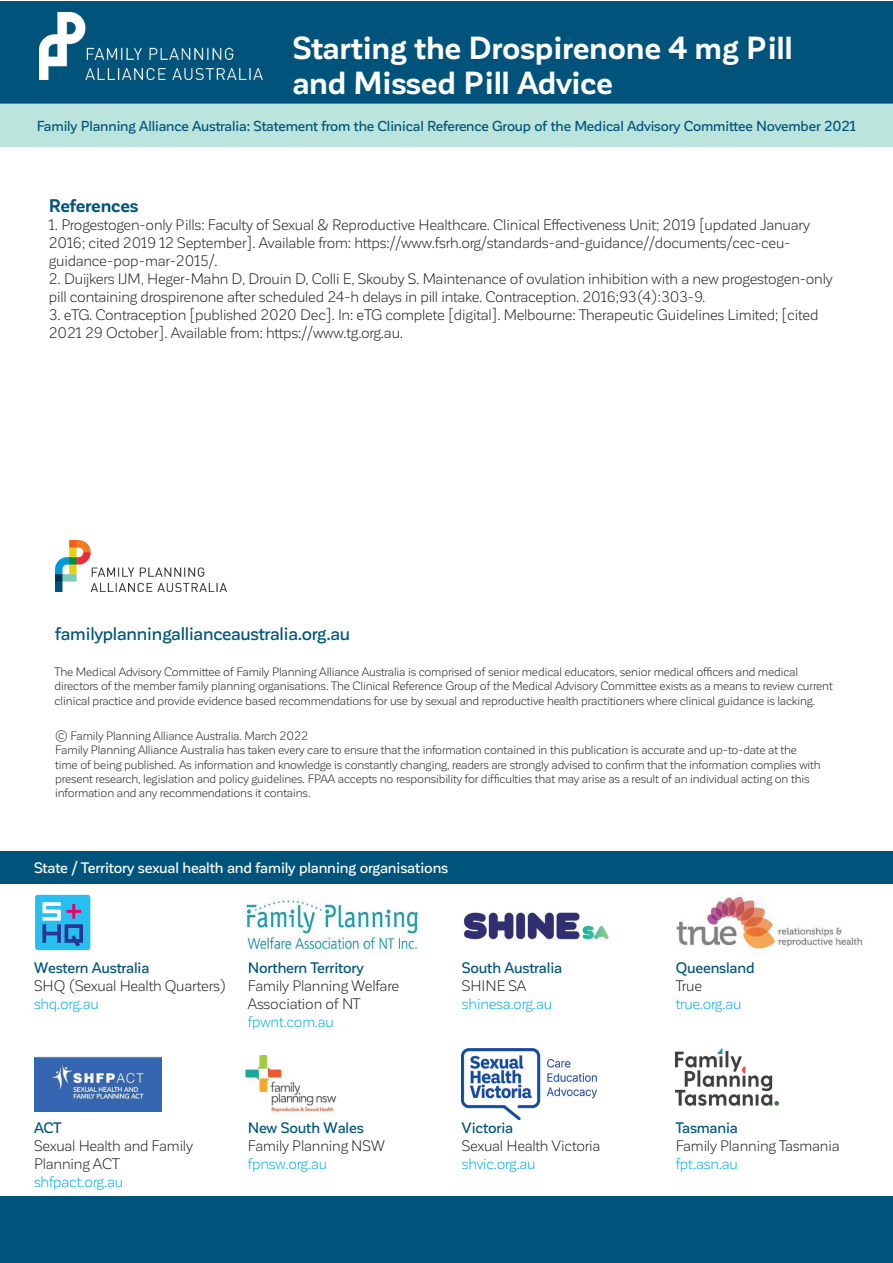
<style>
.page{position:relative;width:893px;height:1263px;background:#fff}
.page>*{position:absolute;margin:0;border:0;box-sizing:border-box;transform-origin:0 0}
.t1{font:700 31.5px/34.7px "Corporative Sans";letter-spacing:-.01em;color:#fff}
.t2{font:500 18px "Corporative Sans";letter-spacing:-.01em;color:#00547b}
.t3{font:700 18px "Corporative Sans";letter-spacing:-.01em;color:#00547b}
.t4{font:15px/18px "Corporative Sans";letter-spacing:-.015em;color:#231f20}
.t5{font:15px "Corporative Sans";letter-spacing:-.015em;color:#00aeef}
.t6{font:500 15px "Corporative Sans";letter-spacing:-.01em;color:#00547b}
.t7{font:500 15px "Corporative Sans";letter-spacing:-.01em;color:#fff}
.t8{font:500 14.25px "Corporative Sans";letter-spacing:-.01em;color:#00547b}
.t9{font:12px/14.4px "Corporative Sans";letter-spacing:-.015em;color:#231f20}
</style>
<div class="page">
<div style="left:0;top:1px;width:893px;height:102px;background:#00547b"></div>
<img style="left:39px;top:13px;width:223px;height:67px">
<div style="left:0;top:851px;width:893px;height:33px;background:#00547b"></div>
<div style="left:0;top:1196px;width:893px;height:67px;background:#00547b"></div>
<img style="left:55px;top:540px;width:172px;height:52px">
<div style="left:35px;top:895px;width:55px;height:55px;background:#26bff0;border-radius:3px"></div>
<svg style="left:42px;top:902px;width:41px;height:44px"></svg>
<img style="left:244px;top:896px;width:175px;height:57px">
<img style="left:676px;top:894px;width:187px;height:60px">
<img style="left:34px;top:1057px;width:128px;height:54px">
<img style="left:246px;top:1055px;width:91px;height:60px">
<img style="left:462px;top:1049px;width:135px;height:70px">
<div style="left:0;top:103px;width:893px;height:44px;background:#bbe4dc"></div>
<img style="left:464px;top:912px;width:145px;height:28px">
<img style="left:676px;top:1049px;width:103px;height:56px">
<h1 class="t1" style="left:292px;top:31px;width:502px">Starting the Drospirenone 4 mg Pill and Missed Pill Advice</h1>
<p class="t8" style="left:37px;top:118px;width:821px">Family Planning Alliance Australia: Statement from the Clinical Reference Group of the Medical Advisory Committee November 2021</p>
<h2 class="t3" style="left:49px;top:196px;width:91px">References</h2>
<p class="t4" style="left:49px;top:216px;width:762px">1. Progestogen-only Pills: Faculty of Sexual &amp; Reproductive Healthcare. Clinical Effectiveness Unit; 2019 [updated January<br>2016; cited 2019 12 September]. Available from: https://www.fsrh.org/standards-and-guidance//documents/cec-ceu&shy;guidance-pop-mar-2015/.</p>
<p class="t4" style="left:49px;top:270px;width:785px">2. Duijkers IJM, Heger-Mahn D, Drouin D, Colli E, Skouby S. Maintenance of ovulation inhibition with a new progestogen-only pill containing drospirenone after scheduled 24-h delays in pill intake. Contraception. 2016;93(4):303-9.</p>
<p class="t4" style="left:49px;top:306px;width:771px">3. eTG. Contraception [published 2020 Dec]. In: eTG complete [digital]. Melbourne: Therapeutic Guidelines Limited; [cited<br>2021 29 October]. Available from: https://www.tg.org.au.</p>
<h2 class="t2" style="left:55px;top:624px;width:296px">familyplanningallianceaustralia.org.au</h2>
<p class="t9" style="left:55px;top:664px;width:780px">The Medical Advisory Committee of Family Planning Alliance Australia is comprised of senior medical educators, senior medical officers and medical directors of the member family planning organisations. The Clinical Reference Group of the Medical Advisory Committee exists as a means to review current clinical practice and provide evidence based recommendations for use by sexual and reproductive health practitioners where clinical guidance is lacking.</p>
<p class="t9" style="left:55px;top:728px;width:767px">© Family Planning Alliance Australia. March 2022<br>Family Planning Alliance Australia has taken every care to ensure that the information contained in this publication is accurate and up-to-date at the time of being published. As information and knowledge is constantly changing, readers are strongly advised to confirm that the information complies with present research, legislation and policy guidelines. FPAA accepts no responsibility for difficulties that may arise as a result of an individual acting on this information and any recommendations it contains.</p>
<p class="t7" style="left:34px;top:859px;width:416px">State / Territory sexual health and family planning organisations</p>
<p class="t6" style="left:34px;top:959px;width:117px">Western Australia</p>
<p class="t4" style="left:34px;top:977px;width:194px">SHQ (Sexual Health Quarters)</p>
<p class="t5" style="left:34px;top:996px;width:66px">shq.org.au</p>
<p class="t6" style="left:248px;top:960px;width:117px">Northern Territory</p>
<p class="t4" style="left:248px;top:977px;width:153px">Family Planning Welfare<br>Association of NT</p>
<p class="t5" style="left:248px;top:1014px;width:88px">fpwnt.com.au</p>
<p class="t6" style="left:462px;top:960px;width:102px">South Australia</p>
<p class="t4" style="left:462px;top:977px;width:66px">SHINE SA</p>
<p class="t5" style="left:462px;top:996px;width:92px">shinesa.org.au</p>
<p class="t6" style="left:34px;top:1120px;width:29px">ACT</p>
<p class="t4" style="left:34px;top:1137px;width:160px">Sexual Health and Family<br>Planning ACT</p>
<p class="t5" style="left:34px;top:1174px;width:91px">shfpact.org.au</p>
<p class="t6" style="left:248px;top:1120px;width:117px">New South Wales</p>
<p class="t4" style="left:248px;top:1137px;width:138px">Family Planning NSW</p>
<p class="t5" style="left:248px;top:1156px;width:81px">fpnsw.org.au</p>
<p class="t6" style="left:462px;top:1120px;width:53px">Victoria</p>
<p class="t4" style="left:462px;top:1137px;width:140px">Sexual Health Victoria</p>
<p class="t5" style="left:462px;top:1156px;width:75px">shvic.org.au</p>
<p class="t6" style="left:676px;top:960px;width:80px">Queensland</p>
<p class="t4" style="left:676px;top:977px;width:28px">True</p>
<p class="t5" style="left:676px;top:996px;width:67px">true.org.au</p>
<p class="t6" style="left:676px;top:1120px;width:64px">Tasmania</p>
<p class="t4" style="left:676px;top:1137px;width:165px">Family Planning Tasmania</p>
<p class="t5" style="left:676px;top:1156px;width:64px">fpt.asn.au</p>
</div>
